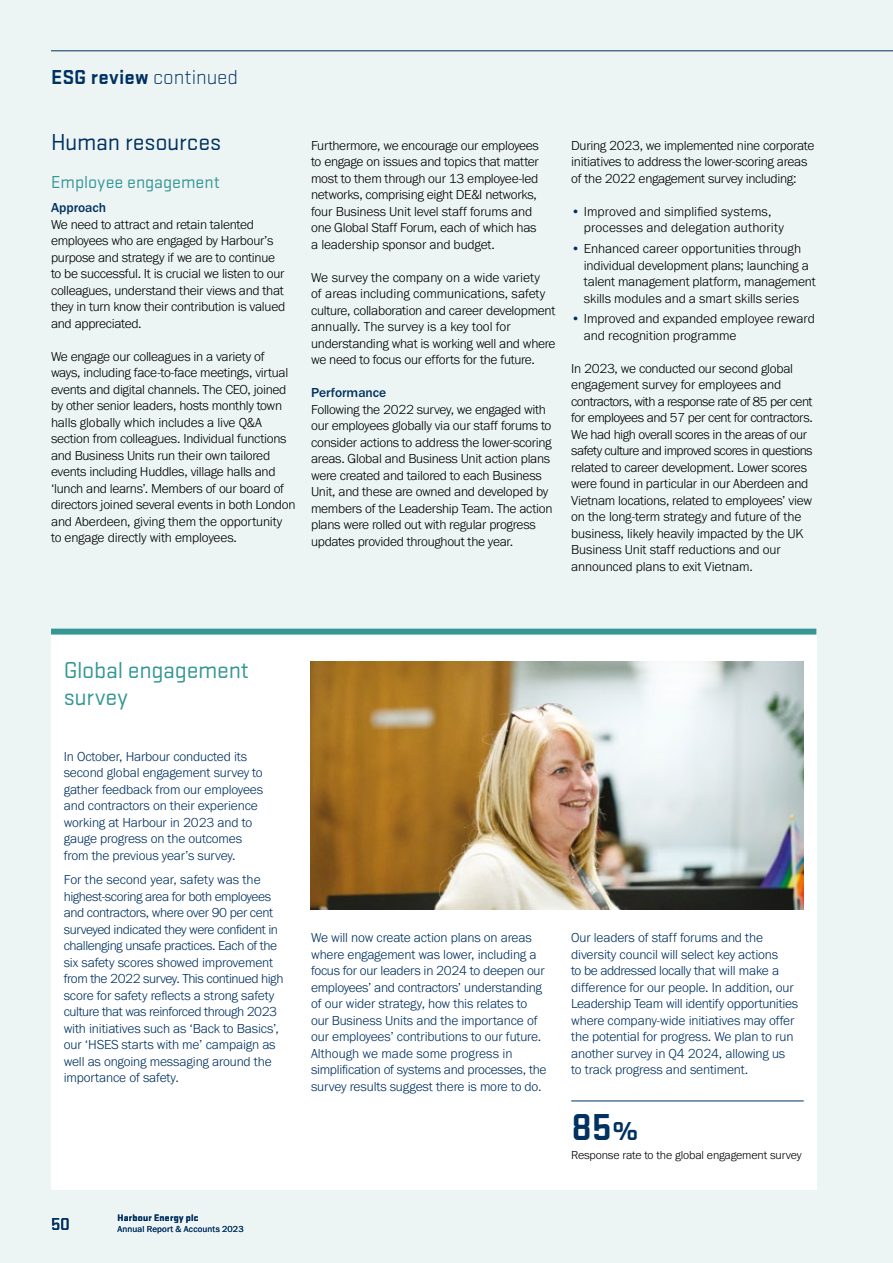
<style>
.page{position:relative;width:893px;height:1263px;background:#edf4f4}
.page>*{position:absolute;margin:0;border:0;box-sizing:border-box;transform-origin:0 0}
.t1{font:700 39px "Stratum 2";color:#003160}
.t2{font:24px/27px "Stratum 2";letter-spacing:-.01em;color:#349795}
.t3{font:24px "Stratum 2";letter-spacing:-.005em;color:#003160}
.t4{font:700 21px "Stratum 2";letter-spacing:.01em;color:#003160}
.t5{font:18px "Stratum 2";color:#349795}
.t6{font:500 18px "Stratum 2";color:#003160}
.t7{font:300 13.5px/16.5px "Franklin Gothic URW";letter-spacing:-.02em;color:#000}
.t8{font:300 13.5px/16.5px "Franklin Gothic URW";letter-spacing:-.01em;color:#003160}
.t9{font:300 13.5px/16.5px "Franklin Gothic URW";letter-spacing:-.03em;color:#003160}
.t10{font:300 13.5px/16.5px "Franklin Gothic URW";letter-spacing:.005em;color:#000}
.t11{font:500 13.5px "Franklin Gothic URW";color:#003160}
.t12{font:300 12px "Franklin Gothic URW";letter-spacing:-.01em;color:#000}
.t13{font:700 9.75px "Stratum 2";letter-spacing:.025em;color:#003160}
.t14{font:9px "Franklin Gothic URW Boo";letter-spacing:.015em;color:#003160}
.s1{font-weight:300}
.s2{color:#003160}
.s3{font-size:27px}
</style>
<div class="page">
<div style="left:51px;top:628px;width:765px;height:562px;background:#fff"></div>
<div style="left:51px;top:629px;width:765px;height:6px;background:#349795"></div>
<img style="left:310px;top:662px;width:494px;height:247px">
<hr style="left:571px;top:1101px;width:233px;height:1px;background:#003160">
<hr style="left:51px;top:51px;width:842px;height:1px;background:#003160">
<h3 class="t4" style="left:51px;top:63px;width:189px">ESG review <span class="s1">continued</span></h3>
<h2 class="t3" style="left:51px;top:126px;width:172px">Human resources</h2>
<h3 class="t5" style="left:51px;top:170px;width:170px">Employee engagement</h3>
<p class="t11" style="left:51px;top:199px;width:57px">Approach</p>
<p class="t7" style="left:51px;top:216px;width:236px">We need to attract and retain talented employees who are engaged by Harbour’s purpose and strategy if we are to continue to be successful. It is crucial we listen to our colleagues, understand their views and that they in turn know their contribution is valued and appreciated.</p>
<p class="t7" style="left:51px;top:348px;width:246px">We engage our colleagues in a variety of ways, including face-to-face meetings, virtual events and digital channels. The CEO, joined by other senior leaders, hosts monthly town halls globally which includes a live Q&amp;A section from colleagues. Individual functions and Business Units run their own tailored events including Huddles, village halls and ‘lunch and learns’. Members of our board of directors joined several events in both London and Aberdeen, giving them the opportunity to engage directly with employees.</p>
<p class="t7" style="left:311px;top:137px;width:229px">Furthermore, we encourage our employees to engage on issues and topics that matter most to them through our 13 employee-led networks, comprising eight DE&amp;I networks, four Business Unit level staff forums and one Global Staff Forum, each of which has a leadership sponsor and budget.</p>
<p class="t7" style="left:311px;top:269px;width:246px">We survey the company on a wide variety<br>of areas including communications, safety culture, collaboration and career development annually. The survey is a key tool for understanding what is working well and where we need to focus our efforts for the future.</p>
<p class="t11" style="left:311px;top:385px;width:77px">Performance</p>
<p class="t7" style="left:311px;top:401px;width:243px">Following the 2022 survey, we engaged with our employees globally via our staff forums to consider actions to address the lower-scoring areas. Global and Business Unit action plans were created and tailored to each Business Unit, and these are owned and developed by members of the Leadership Team. The action plans were rolled out with regular progress updates provided throughout the year.</p>
<p class="t7" style="left:571px;top:137px;width:245px">During 2023, we implemented nine corporate initiatives to address the lower-scoring areas of the 2022 engagement survey including:</p>
<p class="t10" style="left:584px;top:203px;width:202px;text-indent:-13px"><span class="s2">•</span> Improved and simplified systems, processes and delegation authority</p>
<p class="t7" style="left:584px;top:240px;width:233px;text-indent:-13px"><span class="s2">•</span> Enhanced career opportunities through individual development plans; launching a talent management platform, management skills modules and a smart skills series</p>
<p class="t7" style="left:584px;top:310px;width:232px;text-indent:-13px"><span class="s2">•</span> Improved and expanded employee reward and recognition programme</p>
<p class="t7" style="left:571px;top:360px;width:243px">In 2023, we conducted our second global engagement survey for employees and contractors, with a response rate of 85 per cent for employees and 57 per cent for contractors.<br>We had high overall scores in the areas of our safety culture and improved scores in questions related to career development. Lower scores were found in particular in our Aberdeen and Vietnam locations, related to employees’ view on the long-term strategy and future of the business, likely heavily impacted by the UK Business Unit staff reductions and our announced plans to exit Vietnam.</p>
<h2 class="t2" style="left:64px;top:655px;width:186px">Global engagement survey</h2>
<p class="t8" style="left:64px;top:747px;width:201px">In October, Harbour conducted its second global engagement survey to gather feedback from our employees and contractors on their experience working at Harbour in 2023 and to gauge progress on the outcomes from the previous year’s survey.</p>
<p class="t9" style="left:64px;top:871px;width:221px">For the second year, safety was the highest-scoring area for both employees and contractors, where over 90 per cent surveyed indicated they were confident in challenging unsafe practices. Each of the six safety scores showed improvement from the 2022 survey. This continued high score for safety reflects a strong safety culture that was reinforced through 2023 with initiatives such as ‘Back to Basics’, our ‘HSES starts with me’ campaign as well as ongoing messaging around the importance of safety.</p>
<h3 class="t6" style="left:51px;top:1211px;width:20px">50</h3>
<p class="t13" style="left:117px;top:1211px;width:82px">Harbour Energy plc</p>
<p class="t14" style="left:117px;top:1223px;width:128px">Annual Report &amp; Accounts 2023</p>
<p class="t8" style="left:311px;top:929px;width:237px">We will now create action plans on areas where engagement was lower, including a focus for our leaders in 2024 to deepen our employees’ and contractors’ understanding of our wider strategy, how this relates to our Business Units and the importance of our employees’ contributions to our future.<br>Although we made some progress in simplification of systems and processes, the survey results suggest there is more to do.</p>
<p class="t8" style="left:571px;top:929px;width:229px">Our leaders of staff forums and the diversity council will select key actions<br>to be addressed locally that will make a difference for our people. In addition, our Leadership Team will identify opportunities where company-wide initiatives may offer the potential for progress. We plan to run another survey in Q4 2024, allowing us to track progress and sentiment.</p>
<h1 class="t1" style="left:571px;top:1100px;width:69px">85<span class="s3">%</span></h1>
<p class="t12" style="left:571px;top:1147px;width:232px">Response rate to the global engagement survey</p>
</div>
